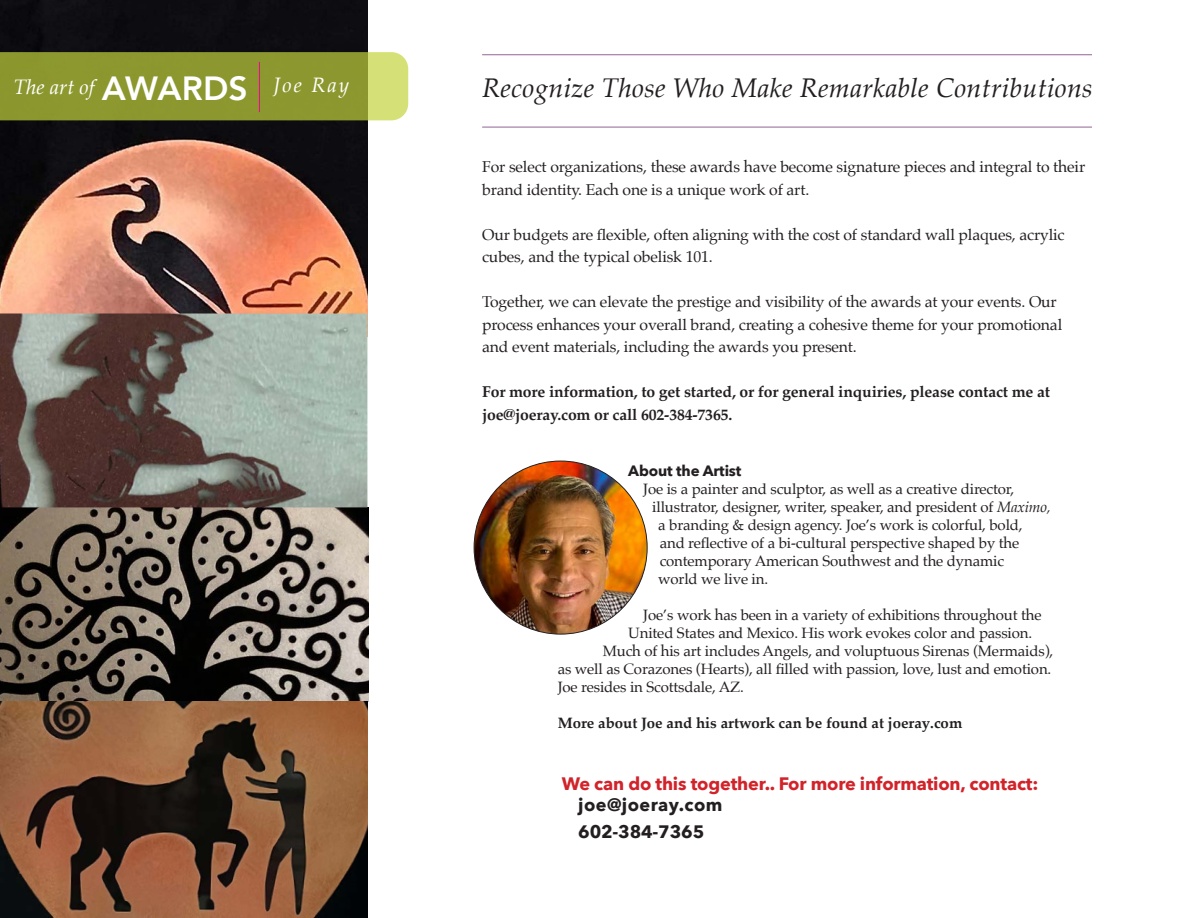
<style>
.page{position:relative;width:1188px;height:918px;background:#fff}
.page>*{position:absolute;margin:0;border:0;box-sizing:border-box;transform-origin:0 0}
.t1{font:800 33.45px "Avenir";letter-spacing:.005em;color:#fff}
.t2{font:italic 27px "Palatino Linotype";letter-spacing:.01em;color:#231f20}
.t3{font:italic 20.85px "Palatino Linotype";color:#fff}
.t4{font:700 18px "Avenir Next";letter-spacing:-.01em;color:#d1232a}
.t5{font:700 18px "Avenir Next";letter-spacing:.015em;color:#231f20}
.t6{font:700 18px "Avenir Next";letter-spacing:-.01em;color:#231f20}
.t7{font:15.75px/22.5px "Palatino";letter-spacing:-.01em;color:#231f20}
.t8{font:700 15.75px "Palatino";letter-spacing:-.01em;color:#231f20}
.t9{font:15px "Palatino";letter-spacing:-.01em;color:#231f20}
.t10{font:700 15px "Palatino Linotype";color:#231f20}
.t11{font:700 15px "Avenir Next";letter-spacing:-.01em;color:#231f20}
.s1{font-style:italic}
</style>
<div class="page">
<img style="left:0;top:0;width:367px;height:314px">
<img style="left:0;top:314px;width:368px;height:604px">
<hr style="left:482px;top:54px;width:610px;height:1px;background:#936494">
<hr style="left:482px;top:127px;width:610px;height:1px;background:#936494">
<svg style="left:0;top:52px;width:408px;height:68px;background:#939e35"></svg>
<hr style="left:259px;top:62px;width:1px;height:50px;background:#ed028c">
<img style="left:0;top:701px;width:367px;height:217px">
<img style="left:474px;top:461px;width:173px;height:173px;border-radius:87px">
<p class="t3" style="left:13px;top:72px;width:83px">The art of</p>
<p class="t1" style="left:102px;top:62px;width:147px">AWARDS</p>
<p class="t3" style="left:273px;top:70px;width:77px">Joe Ray</p>
<p class="t2" style="left:482px;top:68px;width:612px">Recognize Those Who Make Remarkable Contributions</p>
<p class="t7" style="left:482px;top:155px;width:605px">For select organizations, these awards have become signature pieces and integral to their brand identity. Each one is a unique work of art.</p>
<p class="t7" style="left:482px;top:223px;width:584px">Our budgets are flexible, often aligning with the cost of standard wall plaques, acrylic cubes, and the typical obelisk 101.</p>
<p class="t7" style="left:482px;top:290px;width:582px">Together, we can elevate the prestige and visibility of the awards at your events. Our process enhances your overall brand, creating a cohesive theme for your promotional and event materials, including the awards you present.</p>
<p class="t8" style="left:482px;top:378px;width:569px">For more information, to get started, or for general inquiries, please contact me at</p>
<p class="t8" style="left:482px;top:401px;width:252px">joe@joeray.com or call 602-384-7365.</p>
<p class="t11" style="left:628px;top:458px;width:115px">About the Artist</p>
<p class="t9" style="left:643px;top:476px;width:373px">Joe is a painter and sculptor, as well as a creative director,</p>
<p class="t9" style="left:652px;top:494px;width:400px">illustrator, designer, writer, speaker, and president of <span class="s1">Maximo,</span></p>
<p class="t9" style="left:658px;top:512px;width:366px">a branding &amp; design agency. Joe’s work is colorful, bold,</p>
<p class="t9" style="left:660px;top:530px;width:361px">and reflective of a bi-cultural perspective shaped by the</p>
<p class="t9" style="left:660px;top:548px;width:346px">contemporary American Southwest and the dynamic</p>
<p class="t9" style="left:658px;top:566px;width:111px">world we live in.</p>
<p class="t9" style="left:643px;top:602px;width:400px">Joe’s work has been in a variety of exhibitions throughout the</p>
<p class="t9" style="left:628px;top:620px;width:405px">United States and Mexico. His work evokes color and passion.</p>
<p class="t9" style="left:603px;top:638px;width:452px">Much of his art includes Angels, and voluptuous Sirenas (Mermaids),</p>
<p class="t9" style="left:558px;top:656px;width:495px">as well as Corazones (Hearts), all filled with passion, love, lust and emotion.</p>
<p class="t9" style="left:558px;top:674px;width:188px">Joe resides in Scottsdale, AZ.</p>
<p class="t10" style="left:558px;top:712px;width:406px">More about Joe and his artwork can be found at joeray.com</p>
<p class="t4" style="left:562px;top:768px;width:478px">We can do this together.. For more information, contact:</p>
<p class="t5" style="left:578px;top:789px;width:146px">joe@joeray.com</p>
<p class="t6" style="left:578px;top:816px;width:128px">602-384-7365</p>
</div>
